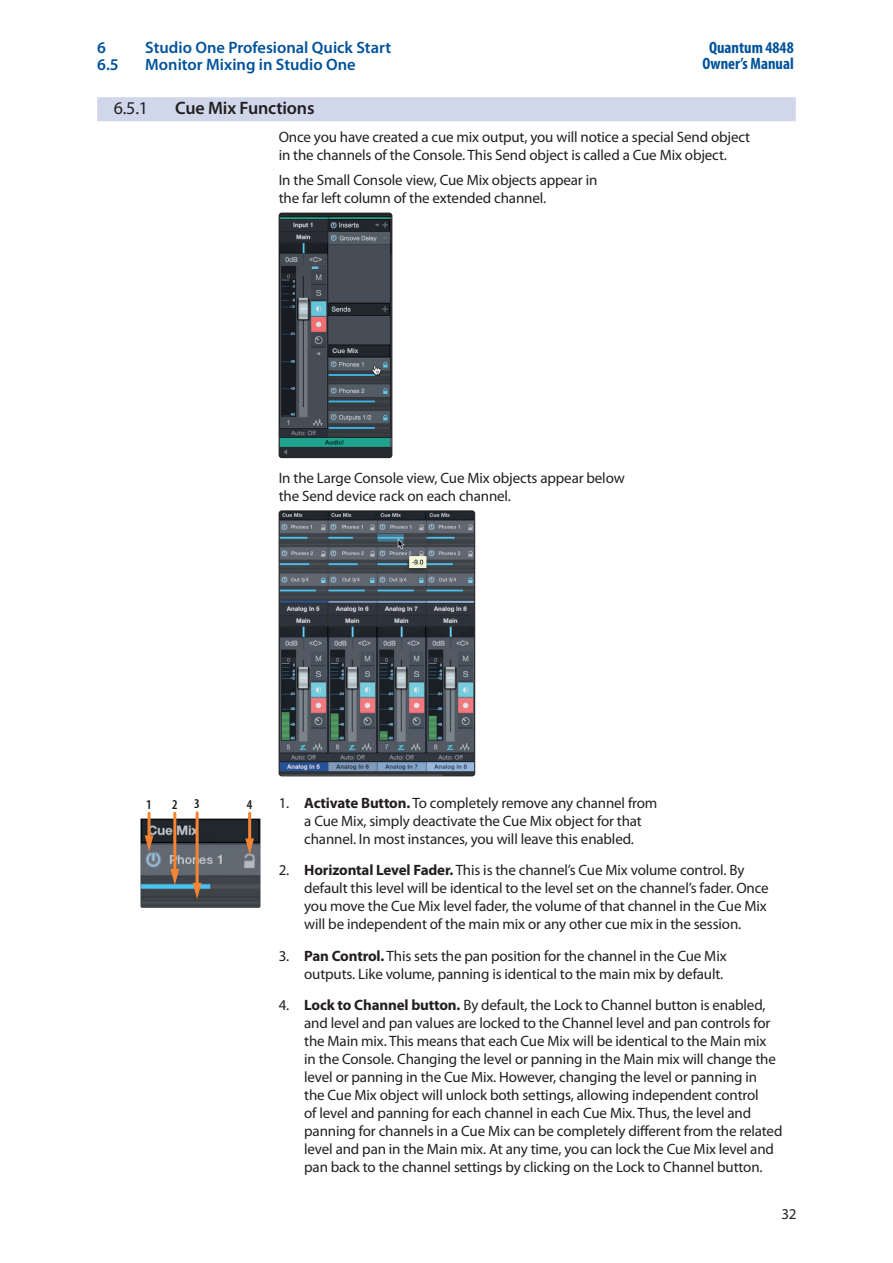
<style>
.page{position:relative;width:893px;height:1263px;background:#fff}
.page>*{position:absolute;margin:0;border:0;box-sizing:border-box;transform-origin:0 0}
.t1{font:600 18px "Myriad Pro";letter-spacing:-.01em;color:#231f20}
.t2{font:18px "Myriad Pro";color:#231f20}
.t3{font:600 16.5px "Myriad Pro";color:#01529b}
.t4{font:700 condensed 16.5px/16.5px "Myriad Pro";color:#01529b;text-align:center}
.t5{font:15px/18px "Myriad Pro";letter-spacing:-.01em;color:#231f20}
.t6{font:600 condensed 13.5px "Myriad Pro";color:#1a161a}
.s1{font-weight:700}
</style>
<div class="page">
<div style="left:97px;top:97px;width:699px;height:24px;background:#d1d7eb"></div>
<img style="left:279px;top:213px;width:113px;height:245px">
<div style="left:279px;top:213px;width:113px;height:245px;border:1px solid #231f20;border-radius:3px"></div>
<img style="left:279px;top:512px;width:196px;height:264px">
<div style="left:279px;top:510px;width:196px;height:266px;border:1px solid #231f20;border-radius:3px"></div>
<img style="left:140px;top:818px;width:120px;height:90px">
<hr style="left:148px;top:813px;width:3px;height:25px;background:#f58432">
<svg style="left:145px;top:835px;width:8px;height:17px"></svg>
<hr style="left:248px;top:813px;width:3px;height:28px;background:#f58432">
<svg style="left:245px;top:838px;width:9px;height:17px"></svg>
<hr style="left:173px;top:813px;width:3px;height:59px;background:#f58432">
<svg style="left:170px;top:869px;width:9px;height:16px"></svg>
<hr style="left:196px;top:813px;width:3px;height:73px;background:#f58432">
<svg style="left:193px;top:883px;width:8px;height:16px"></svg>
<p class="t3" style="left:97px;top:39px;width:10px">6</p>
<p class="t3" style="left:145px;top:39px;width:247px">Studio One Profesional Quick Start</p>
<p class="t3" style="left:97px;top:55px;width:23px">6.5</p>
<p class="t3" style="left:145px;top:55px;width:212px">Monitor Mixing in Studio One</p>
<p class="t4" style="left:702px;top:39px;width:93px">Quantum 4848<br>Owner’s Manual</p>
<p class="t2" style="left:114px;top:99px;width:36px">6.5.1</p>
<p class="t1" style="left:175px;top:98px;width:141px">Cue Mix Functions</p>
<p class="t5" style="left:279px;top:128px;width:473px">Once you have created a cue mix output, you will notice a special Send object in the channels of the Console. This Send object is called a Cue Mix object.</p>
<p class="t5" style="left:279px;top:171px;width:320px">In the Small Console view, Cue Mix objects appear in the far left column of the extended channel.</p>
<p class="t5" style="left:279px;top:469px;width:347px">In the Large Console view, Cue Mix objects appear below the Send device rack on each channel.</p>
<p class="t6" style="left:146px;top:797px;width:7px">1</p>
<p class="t6" style="left:172px;top:797px;width:29px">2 3</p>
<p class="t6" style="left:247px;top:797px;width:7px">4</p>
<p class="t5" style="left:304px;top:794px;width:355px;text-indent:-26px">1. <span class="s1">Activate Button.</span> To completely remove any channel from a Cue Mix, simply deactivate the Cue Mix object for that channel. In most instances, you will leave this enabled.</p>
<p class="t5" style="left:304px;top:861px;width:466px;text-indent:-26px">2. <span class="s1">Horizontal Level Fader.</span> This is the channel’s Cue Mix volume control. By default this level will be identical to the level set on the channel’s fader. Once you move the Cue Mix level fader, the volume of that channel in the Cue Mix will be independent of the main mix or any other cue mix in the session.</p>
<p class="t5" style="left:279px;top:947px;width:449px;text-align:right">3. <span class="s1">Pan Control.</span> This sets the pan position for the channel in the Cue Mix outputs. Like volume, panning is identical to the main mix by default.</p>
<p class="t5" style="left:304px;top:996px;width:480px;text-indent:-26px">4. <span class="s1">Lock to Channel button.</span> By default, the Lock to Channel button is enabled, and level and pan values are locked to the Channel level and pan controls for the Main mix. This means that each Cue Mix will be identical to the Main mix<br>in the Console. Changing the level or panning in the Main mix will change the level or panning in the Cue Mix. However, changing the level or panning in<br>the Cue Mix object will unlock both settings, allowing independent control<br>of level and panning for each channel in each Cue Mix. Thus, the level and panning for channels in a Cue Mix can be completely different from the related level and pan in the Main mix. At any time, you can lock the Cue Mix level and pan back to the channel settings by clicking on the Lock to Channel button.</p>
<p class="t5" style="left:781px;top:1205px;width:17px">32</p>
</div>
